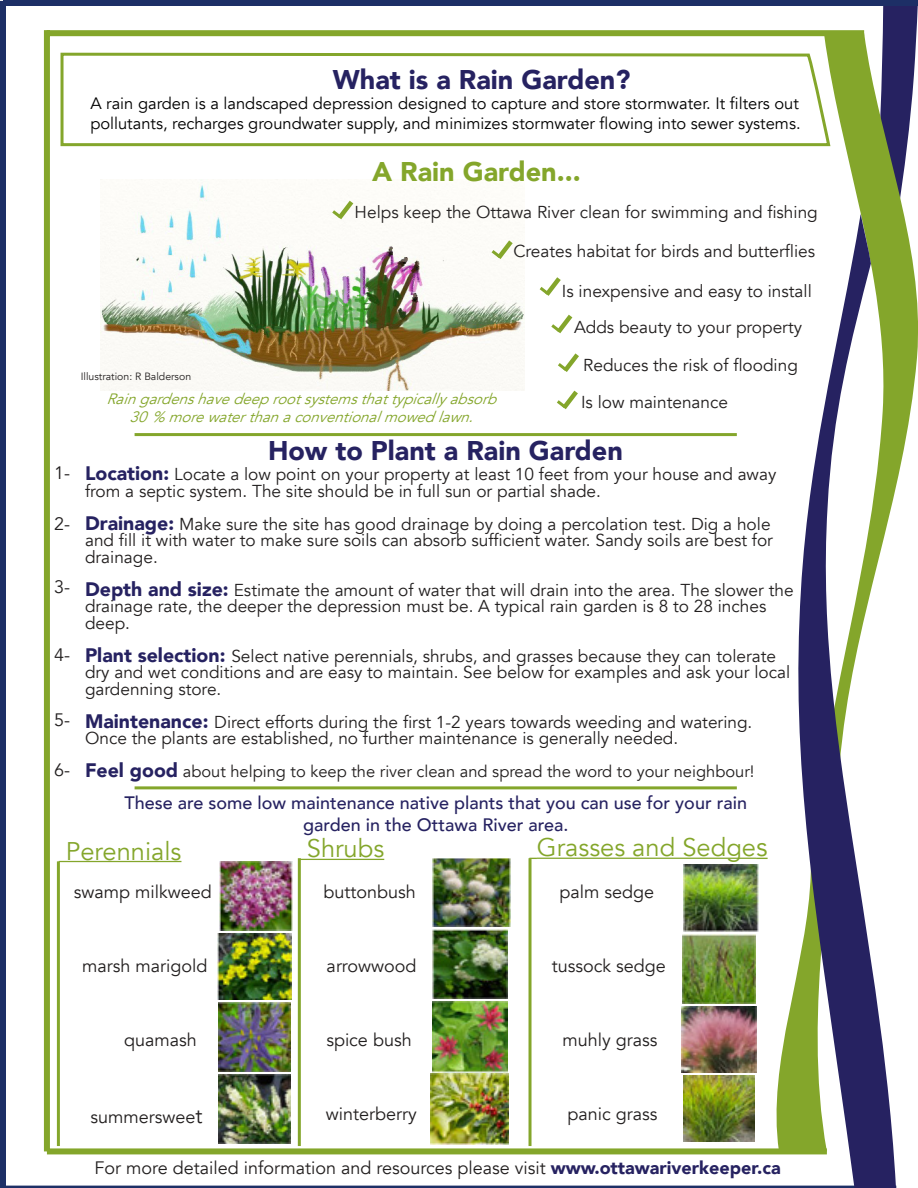
<style>
.page{position:relative;width:918px;height:1188px;background:#fff}
.page>*{position:absolute;margin:0;border:0;box-sizing:border-box;transform-origin:0 0}
.t1{font:900 27px "Avenir";color:#262261}
.t2{font:900 27px "Avenir";color:#84a62b}
.t3{font:25.5px "Avenir";color:#84a62b}
.t4{font:18px "Avenir";color:#221f1f}
.t5{font:500 18px/21.6px "Avenir";color:#262261;text-align:center}
.t6{font:17.25px/16.5px "Avenir";color:#221f1f}
.t7{font:16.5px/19.8px "Avenir";color:#000}
.t8{font:16.5px "Avenir";color:#221f1f}
.t9{font:italic 15px/18px "Avenir";color:#84a62b;text-align:center}
.t10{font:10.5px "Avenir";color:#221f1f}
.s1{color:#fff}
.s2{font-weight:900;font-size:19.5px;color:#262261}
.s3{font-size:27px}
.s4{font-size:21px}
.s5{font-weight:900;color:#262261}
</style>
<div class="page">
<img style="left:101px;top:180px;width:424px;height:210px">
<img style="left:219px;top:861px;width:74px;height:69px">
<img style="left:218px;top:934px;width:73px;height:66px">
<img style="left:219px;top:1003px;width:72px;height:69px">
<img style="left:219px;top:1074px;width:72px;height:69px">
<img style="left:433px;top:858px;width:78px;height:68px">
<img style="left:432px;top:930px;width:75px;height:69px">
<img style="left:432px;top:1002px;width:75px;height:70px">
<img style="left:431px;top:1074px;width:78px;height:70px">
<img style="left:683px;top:864px;width:73px;height:68px">
<img style="left:682px;top:934px;width:74px;height:69px">
<img style="left:681px;top:1006px;width:75px;height:66px">
<img style="left:684px;top:1076px;width:70px;height:66px">
<hr style="left:300px;top:859px;width:84px;height:1px;background:#84a62b">
<hr style="left:59px;top:861px;width:122px;height:1px;background:#84a62b">
<svg style="left:60px;top:52px;width:764px;height:95px"></svg>
<svg style="left:882px;top:6px;width:36px;height:27px"></svg>
<svg style="left:824px;top:33px;width:94px;height:453px"></svg>
<div style="left:47px;top:30px;width:817px;height:6px;background:#84a62b"></div>
<div style="left:44px;top:30px;width:6px;height:1121px;background:#84a62b"></div>
<div style="left:47px;top:1148px;width:780px;height:6px;background:#84a62b"></div>
<div style="left:3px;top:0;width:915px;height:6px;background:#1d2f66"></div>
<hr style="left:3px;top:1186px;width:893px;height:2px;background:#1d2f66">
<svg style="left:796px;top:214px;width:100px;height:974px"></svg>
<div style="left:0;top:1px;width:6px;height:1187px;background:#1d2f66"></div>
<hr style="left:298px;top:858px;width:3px;height:288px;background:#84a62b">
<hr style="left:57px;top:861px;width:3px;height:285px;background:#84a62b">
<hr style="left:529px;top:858px;width:3px;height:288px;background:#84a62b">
<hr style="left:135px;top:786px;width:602px;height:3px;background:#84a62b">
<hr style="left:135px;top:433px;width:602px;height:3px;background:#84a62b">
<hr style="left:537px;top:858px;width:219px;height:1px;background:#84a62b">
<svg style="left:756px;top:850px;width:71px;height:301px"></svg>
<svg style="left:329px;top:196px;width:29px;height:28px"></svg>
<svg style="left:488px;top:236px;width:29px;height:28px"></svg>
<svg style="left:539px;top:277px;width:22px;height:19px"></svg>
<svg style="left:551px;top:314px;width:22px;height:20px"></svg>
<svg style="left:558px;top:353px;width:21px;height:19px"></svg>
<svg style="left:557px;top:390px;width:21px;height:20px"></svg>
<h1 class="t1" style="left:333px;top:69px;width:299px">What is a Rain Garden?</h1>
<p class="t7" style="left:90px;top:94px;width:712px">A rain garden is a landscaped depression designed to capture and store stormwater. It filters out pollutants, recharges groundwater supply, and minimizes stormwater flowing into sewer systems.</p>
<h1 class="t2" style="left:372px;top:160px;width:210px">A Rain Garden...</h1>
<p class="t6" style="left:355px;top:204px;width:465px">Helps keep the Ottawa River clean for swimming and fishing</p>
<p class="t6" style="left:513px;top:243px;width:303px">Creates habitat for birds and butterflies</p>
<p class="t6" style="left:562px;top:285px;width:251px">Is inexpensive and easy to install</p>
<p class="t4" style="left:54px;top:465px;width:18px">1-</p>
<p class="t4" style="left:54px;top:516px;width:18px">2-</p>
<p class="t4" style="left:54px;top:579px;width:18px">3-</p>
<p class="t4" style="left:54px;top:647px;width:18px">4-</p>
<p class="t4" style="left:54px;top:712px;width:18px">5-</p>
<p class="t4" style="left:54px;top:762px;width:18px">6-</p>
<p class="t10" style="left:81px;top:370px;width:112px">Illustration: R Balderson</p>
<p class="t9" style="left:106px;top:390px;width:398px">Raingardenshavedeeprootsystemsthattypicallyabsorb<br>30<span class="s1">\</span>% morewaterthanaconventionalmowedlawn.</p>
<p class="t6" style="left:574px;top:321px;width:230px">Adds beauty to your property</p>
<p class="t6" style="left:583px;top:357px;width:216px">Reduces the risk of flooding</p>
<p class="t6" style="left:581px;top:396px;width:149px">Is low maintenance</p>
<h1 class="t1" style="left:268px;top:440px;width:356px">How to Plant a Rain Garden</h1>
<p class="t6" style="left:85px;top:468px;width:693px"><span class="s2">Location:</span> Locate a low point on your property at least 10 feet from your house and away from a septic system. The site should be in full sun or partial shade.</p>
<p class="t6" style="left:85px;top:518px;width:689px"><span class="s2">Drainage:</span> Make sure the site has good drainage by doing a percolation test. Dig a hole and fill it with water to make sure soils can absorb sufficient water. Sandy soils are best for drainage.</p>
<p class="t6" style="left:85px;top:584px;width:710px"><span class="s2">Depth and size:</span> Estimate the amount of water that will drain into the area. The slower the drainage rate, the deeper the depression must be. A typical rain garden is 8 to 28 inches deep.</p>
<p class="t6" style="left:85px;top:650px;width:707px"><span class="s2">Plant selection:</span> Select native perennials, shrubs, and grasses because they can tolerate dry and wet conditions and are easy to maintain. See below for examples and ask your local gardenning store.</p>
<p class="t6" style="left:85px;top:714px;width:669px"><span class="s2">Maintenance:</span> Direct efforts during the first 1-2 years towards weeding and watering.<br>Once the plants are established, no further maintenance is generally needed.</p>
<p class="t8" style="left:85px;top:765px;width:671px"><span class="s2">Feel good</span> about helping to keep the river clean and spread the word to your neighbour!</p>
<p class="t5" style="left:124px;top:794px;width:624px">These are some low maintenance native plants that you can use for your rain garden in the Ottawa River area.</p>
<h2 class="t3" style="left:66px;top:840px;width:117px">Perennials</h2>
<h2 class="t3" style="left:307px;top:838px;width:79px">Shrubs</h2>
<h2 class="t3" style="left:537px;top:837px;width:232px">Grasses and Sedge<span class="s3">s</span></h2>
<p class="t4" style="left:74px;top:884px;width:140px">swamp milkweed</p>
<p class="t4" style="left:324px;top:884px;width:94px">buttonbush</p>
<p class="t4" style="left:560px;top:884px;width:96px">palm sedge</p>
<p class="t4" style="left:82px;top:958px;width:127px">marsh marigold</p>
<p class="t4" style="left:327px;top:958px;width:91px">arrowwood</p>
<p class="t4" style="left:552px;top:958px;width:116px">tussock sedge</p>
<p class="t4" style="left:124px;top:1032px;width:74px">quamash</p>
<p class="t4" style="left:326px;top:1032px;width:87px">spice bush</p>
<p class="t4" style="left:562px;top:1032px;width:97px">muhly grass</p>
<p class="t4" style="left:90px;top:1109px;width:113px">summerswee<span class="s4">t</span></p>
<p class="t4" style="left:326px;top:1106px;width:92px">winterberry</p>
<p class="t4" style="left:567px;top:1106px;width:91px">panic grass</p>
<p class="t4" style="left:94px;top:1161px;width:688px">For more detailed information and resources please visit <span class="s5">www.ottawariverkeeper.ca</span></p>
</div>
